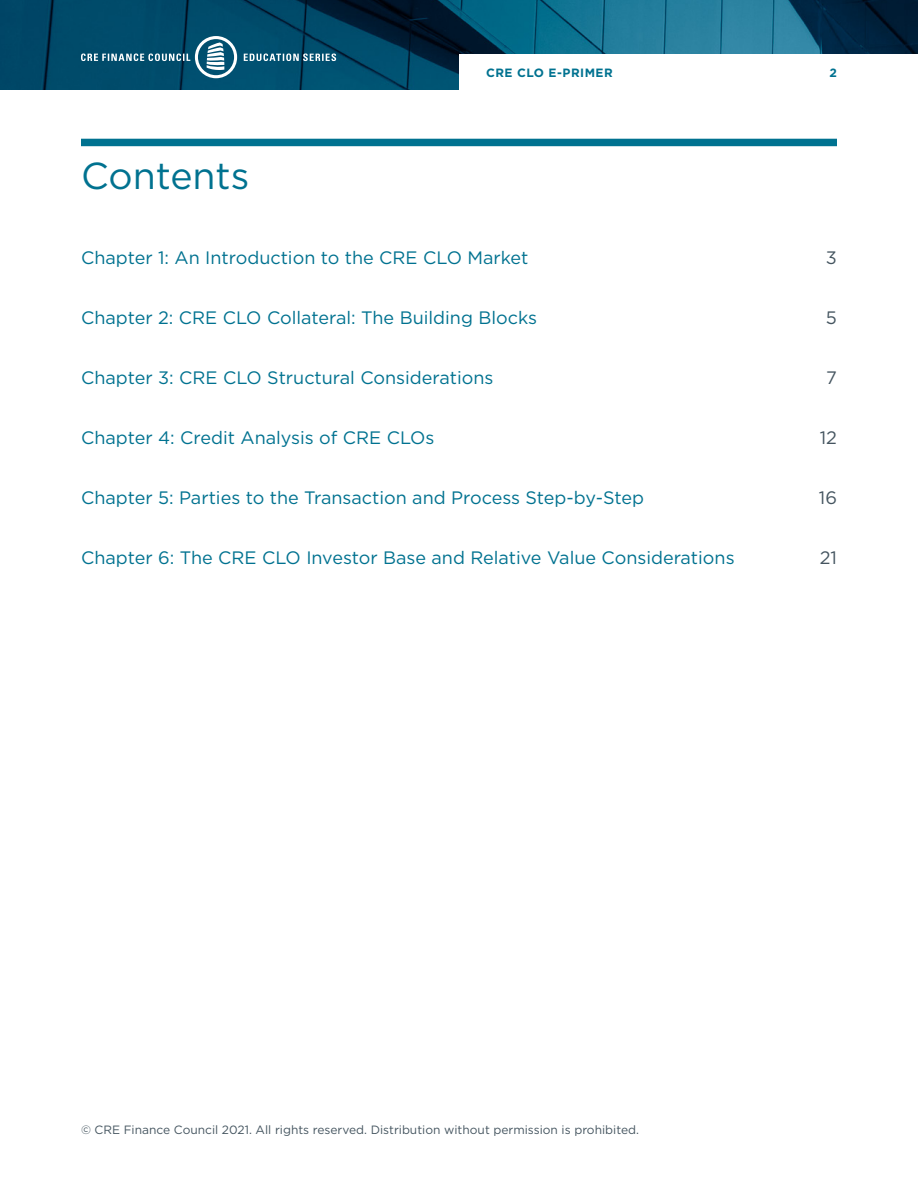
<style>
.page{position:relative;width:918px;height:1188px;background:#fff}
.page>*{position:absolute;margin:0;border:0;box-sizing:border-box;transform-origin:0 0}
.t1{font:37.5px "Gotham";color:#007290}
.t2{font:18px "Gotham";color:#007290}
.t3{font:18px "Gotham";color:#455560}
.t4{font:12px "Gotham";color:#455560}
.t5{font:700 12px "Gotham";letter-spacing:.04em;color:#007290}
</style>
<div class="page">
<div style="left:81px;top:139px;width:756px;height:7px;background:#007290"></div>
<img style="left:0;top:0;width:918px;height:90px">
<div style="left:459px;top:54px;width:459px;height:36px;background:#fff"></div>
<div style="left:195px;top:36px;width:42px;height:42px;border:3px solid #fff;border-radius:50%"></div>
<svg style="left:81px;top:42px;width:255px;height:28px;background:#286883"></svg>
<h1 class="t1" style="left:81px;top:152px;width:170px">Contents</h1>
<p class="t5" style="left:486px;top:65px;width:128px">CRE CLO E-PRIMER</p>
<p class="t5" style="left:830px;top:65px;width:9px">2</p>
<p class="t2" style="left:81px;top:247px;width:449px">Chapter 1: An Introduction to the CRE CLO Market</p>
<p class="t3" style="left:826px;top:247px;width:13px">3</p>
<p class="t2" style="left:81px;top:307px;width:458px">Chapter 2: CRE CLO Collateral: The Building Blocks</p>
<p class="t3" style="left:826px;top:307px;width:13px">5</p>
<p class="t2" style="left:81px;top:367px;width:414px">Chapter 3: CRE CLO Structural Considerations</p>
<p class="t3" style="left:826px;top:367px;width:12px">7</p>
<p class="t2" style="left:81px;top:426px;width:355px">Chapter 4: Credit Analysis of CRE CLOs</p>
<p class="t3" style="left:820px;top:426px;width:19px">12</p>
<p class="t2" style="left:81px;top:486px;width:565px">Chapter 5: Parties to the Transaction and Process Step-by-Step</p>
<p class="t3" style="left:819px;top:486px;width:20px">16</p>
<p class="t2" style="left:81px;top:546px;width:655px">Chapter 6: The CRE CLO Investor Base and Relative Value Considerations</p>
<p class="t3" style="left:820px;top:546px;width:19px">21</p>
<p class="t4" style="left:81px;top:1122px;width:560px">© CRE Finance Council 2021. All rights reserved. Distribution without permission is prohibited.</p>
</div>
